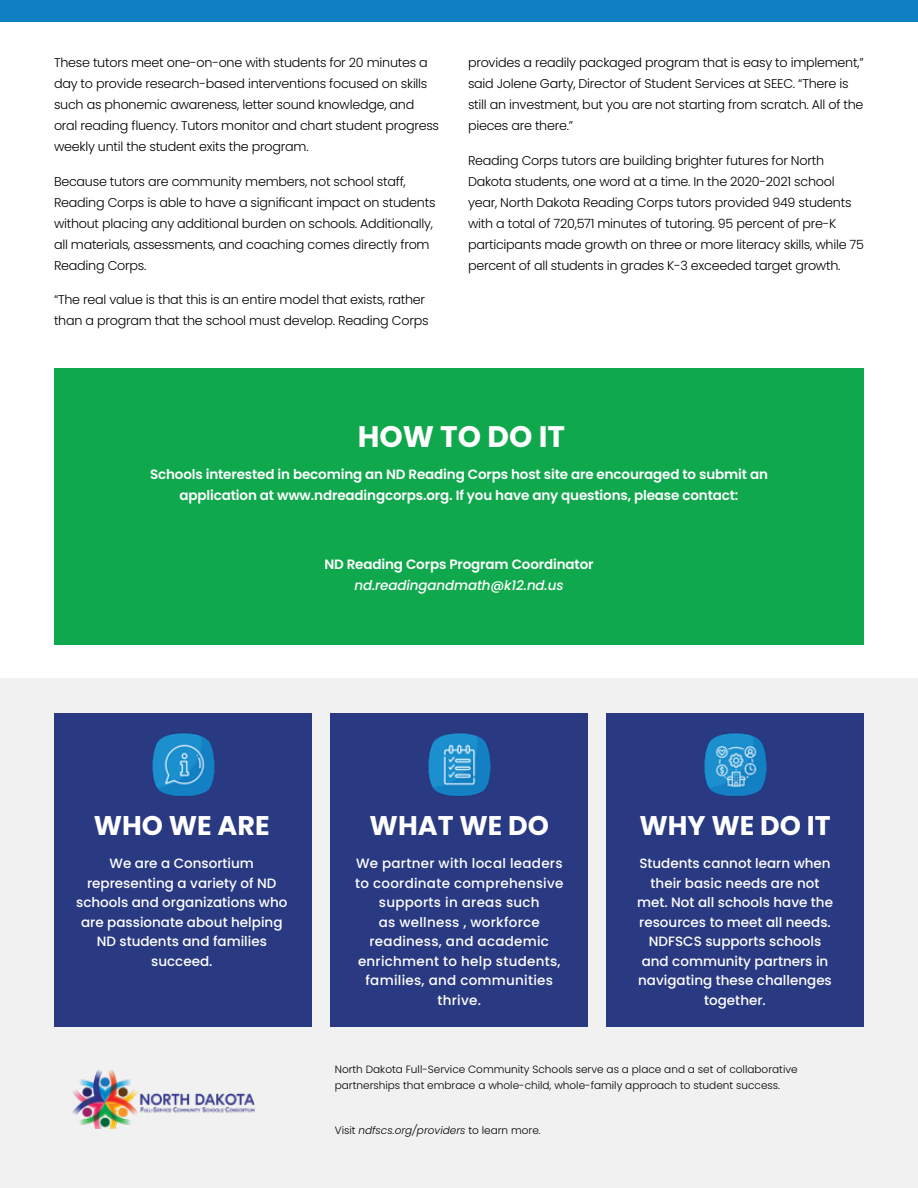
<style>
.page{position:relative;width:918px;height:1188px;background:#fff}
.page>*{position:absolute;margin:0;border:0;box-sizing:border-box;transform-origin:0 0}
.t1{font:700 29.7px "Poppins";color:#fff}
.t2{font:700 27px "Poppins";color:#fff}
.t3{font:500 13.5px/19.5px "Poppins";color:#fff;text-align:center}
.t4{font:600 13.5px/21px "Poppins";letter-spacing:-.01em;color:#fff;text-align:center}
.t5{font:500 13.5px/19.5px "Poppins";letter-spacing:.02em;color:#fff;text-align:center}
.t6{font:italic 500 13.5px "Poppins";letter-spacing:-.01em;color:#fff}
.t7{font:300 12.75px/21px "Poppins";letter-spacing:-.02em;color:#000101}
.t8{font:300 10.5px/16.5px "Poppins";color:#000101}
.t9{font:italic 300 10.5px "Poppins";color:#000101}
.s1{font-style:normal}
</style>
<div class="page">
<div style="left:0;top:678px;width:918px;height:510px;background:#f1f1f2"></div>
<div style="left:54px;top:713px;width:258px;height:313px;background:#2a3a82"></div>
<div style="left:330px;top:713px;width:258px;height:313px;background:#2a3a82"></div>
<div style="left:606px;top:713px;width:258px;height:313px;background:#2a3a82"></div>
<img style="left:428px;top:733px;width:63px;height:64px">
<img style="left:152px;top:733px;width:63px;height:64px">
<img style="left:704px;top:733px;width:63px;height:64px">
<div style="left:54px;top:368px;width:810px;height:276px;background:#10a84d"></div>
<div style="left:0;top:0;width:918px;height:22px;background:#1080c4"></div>
<img style="left:72px;top:1069px;width:183px;height:59px">
<p class="t7" style="left:54px;top:52px;width:387px">These tutors meet one-on-one with students for 20 minutes a day to provide research-based interventions focused on skills such as phonemic awareness, letter sound knowledge, and oral reading fluency. Tutors monitor and chart student progress weekly until the student exits the program.</p>
<p class="t7" style="left:54px;top:171px;width:383px">Because tutors are community members, not school staff, Reading Corps is able to have a significant impact on students without placing any additional burden on schools. Additionally, all materials, assessments, and coaching comes directly from Reading Corps.</p>
<p class="t7" style="left:54px;top:289px;width:376px">“The real value is that this is an entire model that exists, rather than a program that the school must develop. Reading Corps</p>
<p class="t7" style="left:468px;top:52px;width:397px">provides a readily packaged program that is easy to implement,” said Jolene Garty, Director of Student Services at SEEC. “There is still an investment, but you are not starting from scratch. All of the pieces are there.”</p>
<p class="t7" style="left:468px;top:150px;width:397px">Reading Corps tutors are building brighter futures for North Dakota students, one word at a time. In the 2020-2021 school year, North Dakota Reading Corps tutors provided 949 students with a total of 720,571 minutes of tutoring. 95 percent of pre-K participants made growth on three or more literacy skills, while 75 percent of all students in grades K-3 exceeded target growth.</p>
<h1 class="t1" style="left:358px;top:420px;width:209px">HOW TO DO IT</h1>
<p class="t4" style="left:150px;top:463px;width:619px">Schools interested in becoming an ND Reading Corps host site are encouraged to submit an application at www.ndreadingcorps.org. If you have any questions, please contact:</p>
<p class="t4" style="left:324px;top:553px;width:271px">ND Reading Corps Program Coordinator</p>
<p class="t6" style="left:354px;top:577px;width:211px">nd.readingandmath@k12.nd.us</p>
<h2 class="t2" style="left:94px;top:810px;width:177px">WHO WE ARE</h2>
<p class="t3" style="left:76px;top:854px;width:213px">We are a Consortium representing a variety of ND schools and organizations who are passionate about helping<br>ND students and families succeed.</p>
<h2 class="t2" style="left:370px;top:810px;width:181px">WHAT WE DO</h2>
<p class="t5" style="left:355px;top:854px;width:210px">We partner with local leaders to coordinate comprehensive supports in areas such<br>as wellness , workforce readiness, and academic enrichment to help students, families, and communities thrive.</p>
<h2 class="t2" style="left:639px;top:810px;width:193px">WHY WE DO IT</h2>
<p class="t3" style="left:637px;top:854px;width:198px">Students cannot learn when their basic needs are not met. Not all schools have the resources to meet all needs.<br>NDFSCS supports schools and community partners in navigating these challenges together.</p>
<p class="t8" style="left:335px;top:1061px;width:464px">North Dakota Full-Service Community Schools serve as a place and a set of collaborative partnerships that embrace a whole-child, whole-family approach to student success.</p>
<p class="t9" style="left:335px;top:1124px;width:208px"><span class="s1">Visit</span> ndfscs.org/providers <span class="s1">to learn more.</span></p>
</div>
